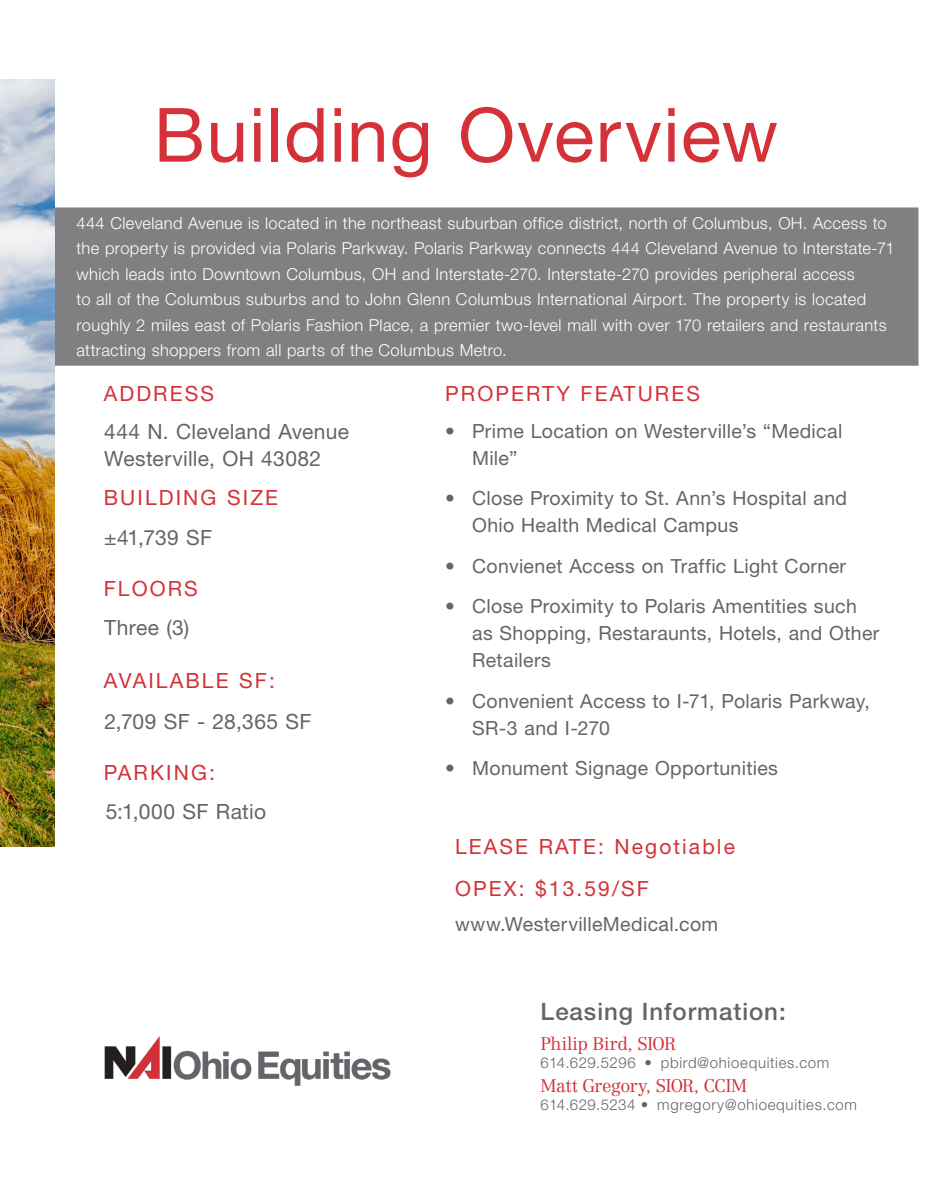
<style>
.page{position:relative;width:932px;height:1188px;background:#fff}
.page>*{position:absolute;margin:0;border:0;box-sizing:border-box;transform-origin:0 0}
.Building_Name_and_Address_-_Header_-_Red{font:75px "Helvetica Neue LT Std";letter-spacing:.015em;color:#d43238}
.Helvetica_Medium_-_Grey_-_16_Pt{font:500 24px "Helvetica Neue LT Std";letter-spacing:.04em;color:#63656a}
.Subheader_-_Red_Helvetica{font:21px "Helvetica Neue LT Std";letter-spacing:.1em;color:#d43238}
.Property_Information_-_Grey_Helvetica{font:21px "Helvetica Neue LT Std";letter-spacing:.015em;color:#63656a}
.Subheader_-_Red_Helvetica-2{font:19.5px/27px "Helvetica Neue LT Std";letter-spacing:.015em;color:#63656a}
.Agent_Name{font:300 18px "Centennial LT Std";letter-spacing:-.03em;color:#d43238}
.Body_-_White_Helvetica{font:300 16.5px/25.5px "Helvetica Neue LT Std";letter-spacing:.02em;color:#fff}
.Contact_Info{font:300 15px "Helvetica Neue LT Std";letter-spacing:.045em;color:#63656a}
</style>
<div class="page">
<img style="left:104px;top:1036px;width:287px;height:50px">
<div style="left:54px;top:207px;width:864px;height:159px;background:#808083;border:8px solid #808083"></div>
<img style="left:0;top:80px;width:54px;height:766px">
<p class="Building_Name_and_Address_-_Header_-_Red" style="left:154px;top:90px;width:626px">Building Overview</p>
<p class="Body_-_White_Helvetica" style="left:76px;top:210px;width:819px">444 Cleveland Avenue is located in the northeast suburban office district, north of Columbus, OH. Access to the property is provided via Polaris Parkway. Polaris Parkway connects 444 Cleveland Avenue to Interstate-71 which leads into Downtown Columbus, OH and Interstate-270. Interstate-270 provides peripheral access<br>to all of the Columbus suburbs and to John Glenn Columbus International Airport. The property is located roughly 2 miles east of Polaris Fashion Place, a premier two-level mall with over 170 retailers and restaurants attracting shoppers from all parts of the Columbus Metro.</p>
<p class="Subheader_-_Red_Helvetica" style="left:104px;top:381px;width:112px">ADDRESS</p>
<p class="Subheader_-_Red_Helvetica" style="left:445px;top:381px;width:256px">PROPERTY FEATURES</p>
<p class="Subheader_-_Red_Helvetica-2" style="left:472px;top:417px;width:371px;text-indent:-27px">• Prime Location on Westerville’s “Medical<br>Mile”</p>
<p class="Subheader_-_Red_Helvetica-2" style="left:472px;top:484px;width:376px;text-indent:-27px">• Close Proximity to St. Ann’s Hospital and<br>Ohio Health Medical Campus</p>
<p class="Subheader_-_Red_Helvetica-2" style="left:445px;top:552px;width:402px">• Convienet Access on Traffic Light Corner</p>
<p class="Subheader_-_Red_Helvetica-2" style="left:472px;top:592px;width:409px;text-indent:-27px">• Close Proximity to Polaris Amentities such as Shopping, Restaraunts, Hotels, and Other<br>Retailers</p>
<p class="Subheader_-_Red_Helvetica-2" style="left:472px;top:687px;width:399px;text-indent:-27px">• Convenient Access to I-71, Polaris Parkway,<br>SR-3 and I-270</p>
<p class="Subheader_-_Red_Helvetica-2" style="left:445px;top:754px;width:334px">• Monument Signage Opportunities</p>
<p class="Property_Information_-_Grey_Helvetica" style="left:104px;top:419px;width:246px">444 N. Cleveland Avenue</p>
<p class="Property_Information_-_Grey_Helvetica" style="left:104px;top:446px;width:219px">Westerville, OH 43082</p>
<p class="Subheader_-_Red_Helvetica" style="left:104px;top:485px;width:176px">BUILDING SIZE</p>
<p class="Property_Information_-_Grey_Helvetica" style="left:104px;top:525px;width:109px">±41,739 SF</p>
<p class="Subheader_-_Red_Helvetica" style="left:104px;top:576px;width:96px">FLOORS</p>
<p class="Property_Information_-_Grey_Helvetica" style="left:104px;top:615px;width:86px">Three (3)</p>
<p class="Subheader_-_Red_Helvetica" style="left:104px;top:668px;width:172px">AVAILABLE SF:</p>
<p class="Property_Information_-_Grey_Helvetica" style="left:104px;top:709px;width:208px">2,709 SF - 28,365 SF</p>
<p class="Subheader_-_Red_Helvetica" style="left:104px;top:760px;width:113px">PARKING:</p>
<p class="Property_Information_-_Grey_Helvetica" style="left:106px;top:799px;width:162px">5:1,000 SF Ratio</p>
<p class="Subheader_-_Red_Helvetica" style="left:455px;top:834px;width:281px">LEASE RATE: Negotiable</p>
<p class="Subheader_-_Red_Helvetica" style="left:455px;top:876px;width:195px">OPEX: $13.59/SF</p>
<p class="Subheader_-_Red_Helvetica-2" style="left:455px;top:910px;width:265px">www.WestervilleMedical.com</p>
<p class="Helvetica_Medium_-_Grey_-_16_Pt" style="left:540px;top:997px;width:246px">Leasing Information:</p>
<p class="Agent_Name" style="left:540px;top:1033px;width:137px">Philip Bird, SIOR</p>
<p class="Contact_Info" style="left:540px;top:1054px;width:290px">614.629.5296 • pbird@ohioequities.com</p>
<p class="Agent_Name" style="left:540px;top:1075px;width:208px">Matt Gregory, SIOR, CCIM</p>
<p class="Contact_Info" style="left:540px;top:1096px;width:318px">614.629.5234 • mgregory@ohioequities.com</p>
</div>
